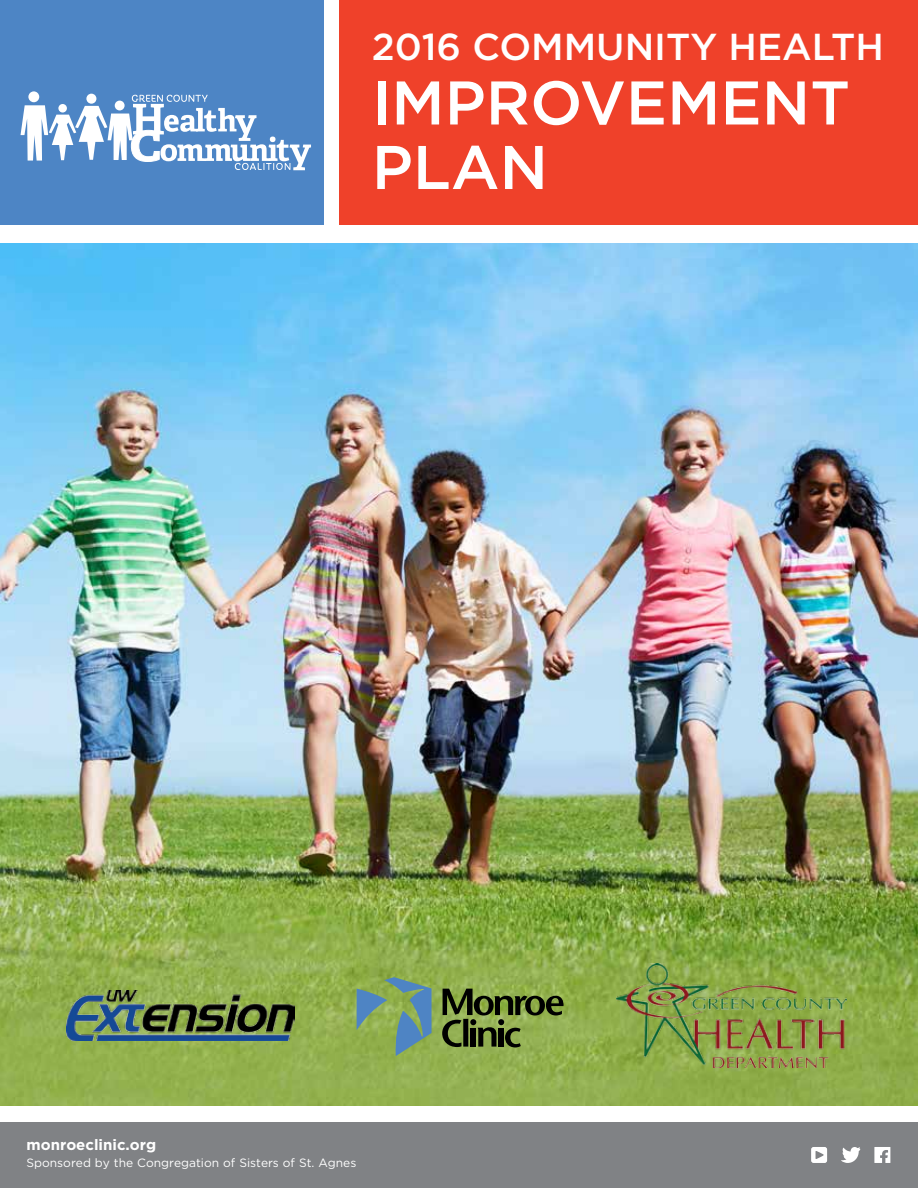
<style>
.page{position:relative;width:918px;height:1188px;background:#fff}
.page>*{position:absolute;margin:0;border:0;box-sizing:border-box;transform-origin:0 0}
.t1{font:500 61.5px/64.5px "Gotham";color:#fff}
.t2{font:500 37.5px "Gotham";color:#fff}
.t3{font:700 15px "Gotham";color:#fff}
.t4{font:12px "Gotham";color:#fff}
</style>
<div class="page">
<img style="left:0;top:243px;width:918px;height:863px">
<div style="left:0;top:1122px;width:918px;height:66px;background:#808285"></div>
<svg style="left:874px;top:1147px;width:16px;height:16px"></svg>
<svg style="left:841px;top:1147px;width:19px;height:16px"></svg>
<svg style="left:811px;top:1147px;width:16px;height:16px"></svg>
<div style="left:0;top:0;width:323px;height:225px;background:#4d85c5"></div>
<svg style="left:28px;top:91px;width:11px;height:11px"></svg>
<svg style="left:21px;top:95px;width:290px;height:75px"></svg>
<div style="left:340px;top:0;width:578px;height:225px;background:#ef412a"></div>
<svg style="left:357px;top:977px;width:75px;height:79px"></svg>
<svg style="left:442px;top:989px;width:122px;height:58px"></svg>
<img style="left:616px;top:963px;width:230px;height:105px">
<img style="left:67px;top:990px;width:228px;height:51px">
<h2 class="t2" style="left:372px;top:22px;width:514px">2016 COMMUNITY HEALTH</h2>
<h1 class="t1" style="left:372px;top:70px;width:480px">IMPROVEMENT<br>PLAN</h1>
<p class="t3" style="left:27px;top:1135px;width:131px">monroeclinic.org</p>
<p class="t4" style="left:27px;top:1155px;width:331px">Sponsored by the Congregation of Sisters of St. Agnes</p>
</div>
